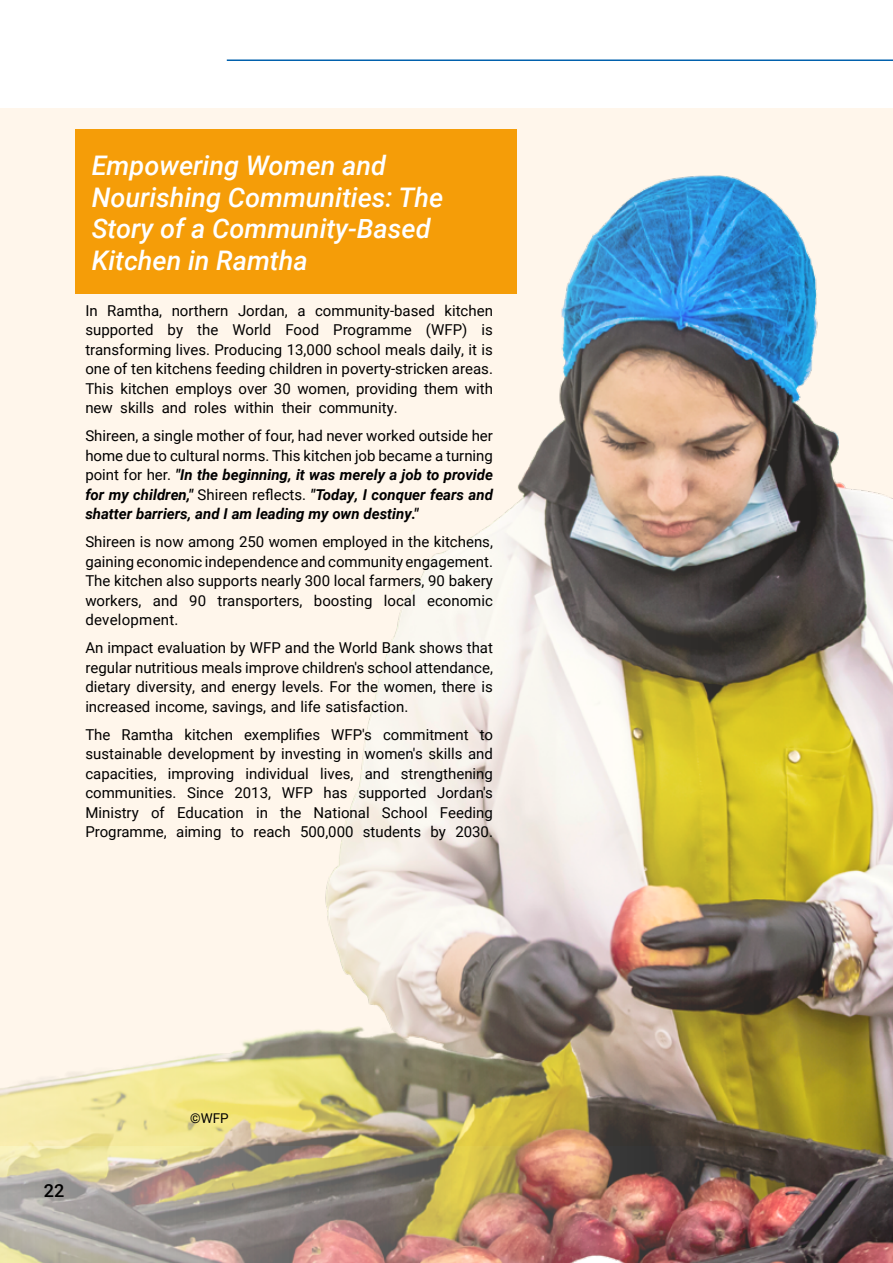
<style>
.page{position:relative;width:893px;height:1263px;background:#fff}
.page>*{position:absolute;margin:0;border:0;box-sizing:border-box;transform-origin:0 0}
.t1{font:italic 500 27px/31.5px "Roboto";color:#fff}
.t2{font:500 18px "Roboto";color:#000}
.t3{font:15px/19.5px "Roboto";color:#000;text-align:justify}
.t4{font:13.5px "Roboto";color:#000}
.s1{font-weight:700;font-style:italic}
</style>
<div class="page">
<img style="left:0;top:108px;width:893px;height:1155px">
<div style="left:75px;top:130px;width:441px;height:164px;background:#f59d08"></div>
<hr style="left:227px;top:59px;width:666px;height:2px;background:#0061ad">
<h1 class="t1" style="left:92px;top:149px;width:353px">Empowering Women and<br>Nourishing Communities: The<br>Story of a Community-Based<br>Kitchen in Ramtha</h1>
<p class="t3" style="left:85px;top:300px;width:409px">In Ramtha, northern Jordan, a community-based kitchen supported by the World Food Programme (WFP) is transforming lives. Producing 13,000 school meals daily, it is one of ten kitchens feeding children in poverty-stricken areas.<br>This kitchen employs over 30 women, providing them with new skills and roles within their community.</p>
<p class="t3" style="left:85px;top:425px;width:409px">Shireen, a single mother of four, had never worked outside her home due to cultural norms. This kitchen job became a turning point for her. <span class="s1">"In the beginning, it was merely a job to provide for my children,"</span> Shireen reflects. <span class="s1">"Today, I conquer fears and shatter barriers, and I am leading my own destiny."</span></p>
<p class="t3" style="left:85px;top:531px;width:409px">Shireen is now among 250 women employed in the kitchens, gaining economic independence and community engagement.<br>The kitchen also supports nearly 300 local farmers, 90 bakery workers, and 90 transporters, boosting local economic development.</p>
<p class="t3" style="left:85px;top:637px;width:409px">An impact evaluation by WFP and the World Bank shows that regular nutritious meals improve children's school attendance, dietary diversity, and energy levels. For the women, there is increased income, savings, and life satisfaction.</p>
<p class="t3" style="left:85px;top:724px;width:409px">The Ramtha kitchen exemplifies WFP's commitment to sustainable development by investing in women's skills and capacities, improving individual lives, and strengthening communities. Since 2013, WFP has supported Jordan's Ministry of Education in the National School Feeding Programme, aiming to reach 500,000 students by 2030.</p>
<p class="t2" style="left:44px;top:1178px;width:22px">22</p>
<p class="t4" style="left:190px;top:1108px;width:40px">©WFP</p>
</div>
